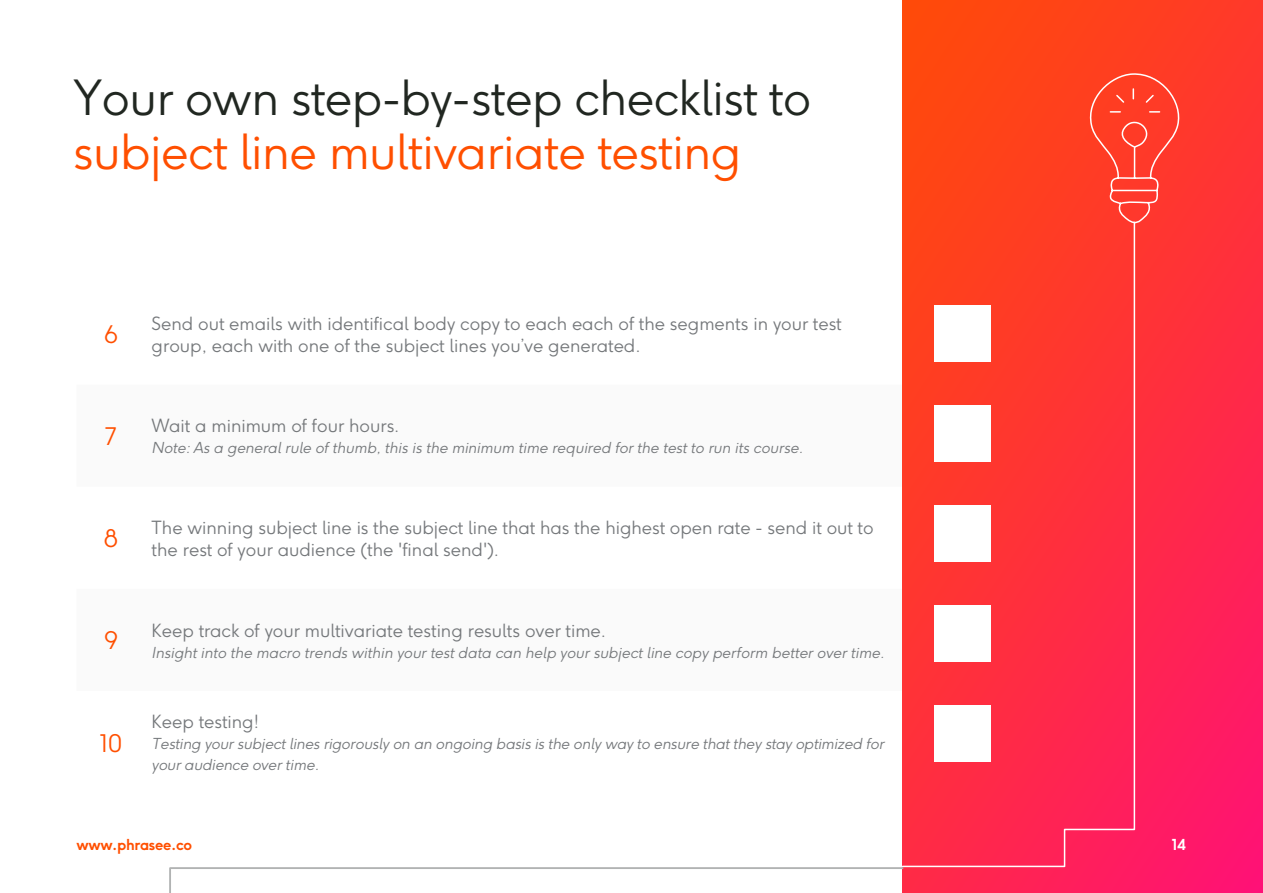
<style>
.page{position:relative;width:1263px;height:893px;background:#fff}
.page>*{position:absolute;margin:0;border:0;box-sizing:border-box;transform-origin:0 0}
.t1{font:300 48px "F37 Ginger";letter-spacing:-.01em;color:#212721}
.t2{font:300 48px "F37 Ginger";letter-spacing:-.01em;color:#ff4f00}
.t3{font:300 24px "F37 Ginger";color:#ff4f00}
.t4{font:300 18px/21.6px "F37 Ginger";color:#75787b}
.t5{font:italic 300 15px/21px "F37 Ginger";color:#75787b}
.t6{font:700 15px "F37 Ginger";letter-spacing:-.025em;color:#ff4f00}
.t7{font:700 15px "F37 Ginger";color:#fff}
</style>
<div class="page">
<svg style="left:902px;top:0;width:361px;height:893px;background:#ff2c40"></svg>
<svg style="left:902px;top:71px;width:281px;height:797px;background:#ff4346"></svg>
<svg style="left:169px;top:866px;width:735px;height:27px"></svg>
<h1 class="t1" style="left:73px;top:77px;width:739px">Your own step-by-step checklist to</h1>
<h1 class="t2" style="left:73px;top:131px;width:670px">subject line multivariate testing</h1>
<h2 class="t3" style="left:104px;top:324px;width:16px">6</h2>
<p class="t4" style="left:152px;top:314px;width:692px">Send out emails with identifical body copy to each each of the segments in your test group, each with one of the subject lines you’ve generated.</p>
<h2 class="t3" style="left:105px;top:426px;width:14px">7</h2>
<p class="t4" style="left:152px;top:417px;width:249px">Wait a minimum of four hours.</p>
<p class="t5" style="left:152px;top:439px;width:653px">Note: As a general rule of thumb, this is the minimum time required for the test to run its course.</p>
<h2 class="t3" style="left:104px;top:528px;width:16px">8</h2>
<p class="t4" style="left:152px;top:519px;width:723px">The winning subject line is the subject line that has the highest open rate - send it out to the rest of your audience (the 'final send').</p>
<h2 class="t3" style="left:104px;top:630px;width:16px">9</h2>
<p class="t4" style="left:152px;top:621px;width:456px">Keep track of your multivariate testing results over time.</p>
<p class="t5" style="left:152px;top:643px;width:734px">Insight into the macro trends within your test data can help your subject line copy perform better over time.</p>
<h2 class="t3" style="left:100px;top:732px;width:24px">10</h2>
<p class="t4" style="left:152px;top:712px;width:109px">Keep testing!</p>
<p class="t5" style="left:152px;top:735px;width:734px">Testing your subject lines rigorously on an ongoing basis is the only way to ensure that they stay optimized for your audience over time.</p>
<p class="t6" style="left:77px;top:838px;width:117px">www.phrasee.co</p>
<p class="t7" style="left:1172px;top:838px;width:16px">14</p>
</div>
